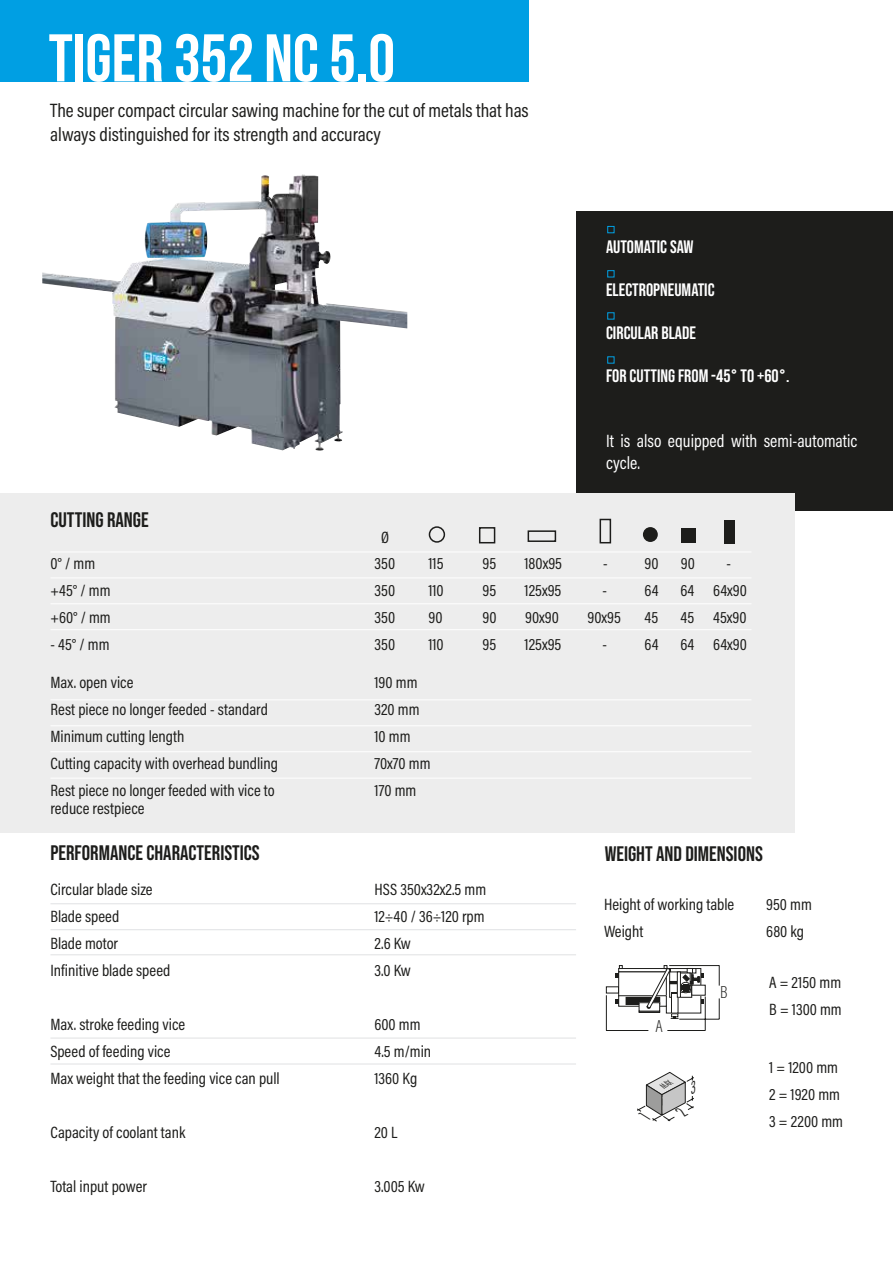
<style>
.page{position:relative;width:893px;height:1263px;background:#fff}
.page>*{position:absolute;margin:0;border:0;box-sizing:border-box;transform-origin:0 0}
.t1{font:21px "Bebas Neue";color:#1d1d1b}
.t2{font:19.5px/23.4px "Acumin Pro Cond";color:#1d1d1b}
.t3{font:18px "Bebas Neue";color:#fff}
.t4{font:18px/21.6px "Acumin Pro Cond";color:#fff}
.t5{font:16.5px/27px "Acumin Pro Cond";color:#1d1d1b}
.t6{font:300 16.5px "Open Sans Condensed";color:#1d1d1b}
</style>
<div class="page">
<div style="left:0;top:0;width:529px;height:81px;background:#009fe3"></div>
<div style="left:576px;top:211px;width:317px;height:300px;background:#1d1d1b"></div>
<div style="left:0;top:493px;width:794px;height:339px;background:#ededed"></div>
<hr style="left:50px;top:903px;width:526px;height:1px;background:#e0e1e3">
<hr style="left:50px;top:929px;width:526px;height:1px;background:#e0e1e3">
<hr style="left:50px;top:954px;width:526px;height:1px;background:#e0e1e3">
<hr style="left:50px;top:1038px;width:526px;height:1px;background:#e0e1e3">
<hr style="left:50px;top:1063px;width:526px;height:1px;background:#e0e1e3">
<hr style="left:50px;top:577px;width:701px;height:1px;background:#fff">
<hr style="left:50px;top:551px;width:701px;height:1px;background:#fff">
<hr style="left:50px;top:603px;width:701px;height:1px;background:#fff">
<hr style="left:50px;top:629px;width:701px;height:1px;background:#fff">
<hr style="left:50px;top:725px;width:701px;height:1px;background:#fff">
<hr style="left:50px;top:699px;width:701px;height:1px;background:#fff">
<hr style="left:50px;top:751px;width:701px;height:1px;background:#fff">
<hr style="left:50px;top:778px;width:701px;height:1px;background:#fff">
<div style="left:479px;top:527px;width:16px;height:16px;border:2px solid #1d1d1b"></div>
<div style="left:681px;top:528px;width:14px;height:15px;background:#1d1d1b"></div>
<div style="left:528px;top:530px;width:28px;height:12px;border:2px solid #1d1d1b"></div>
<div style="left:429px;top:526px;width:16px;height:17px;border:2px solid #1d1d1b;border-radius:50%"></div>
<div style="left:607px;top:226px;width:7px;height:7px;border:1px solid #009fe3"></div>
<div style="left:607px;top:270px;width:7px;height:7px;border:1px solid #009fe3"></div>
<div style="left:607px;top:312px;width:7px;height:7px;border:1px solid #009fe3"></div>
<div style="left:607px;top:356px;width:7px;height:8px;border:1px solid #009fe3"></div>
<svg style="left:49px;top:34px;width:23px;height:47px"></svg>
<div style="left:75px;top:34px;width:8px;height:47px;background:#fff"></div>
<svg style="left:88px;top:34px;width:74px;height:48px"></svg>
<svg style="left:176px;top:34px;width:76px;height:48px"></svg>
<svg style="left:267px;top:34px;width:50px;height:48px"></svg>
<svg style="left:332px;top:34px;width:22px;height:48px"></svg>
<div style="left:359px;top:74px;width:7px;height:7px;background:#fff"></div>
<svg style="left:370px;top:34px;width:23px;height:48px"></svg>
<div style="left:600px;top:519px;width:11px;height:24px;border:2px solid #1d1d1b"></div>
<div style="left:643px;top:527px;width:15px;height:15px;background:#1d1d1b;border-radius:50%"></div>
<div style="left:725px;top:520px;width:10px;height:23px;background:#1d1d1b"></div>
<img style="left:42px;top:174px;width:295px;height:277px">
<div style="left:618px;top:968px;width:50px;height:4px;border:1px solid #1d1d1b"></div>
<svg style="left:616px;top:965px;width:6px;height:13px"></svg>
<div style="left:619px;top:972px;width:47px;height:24px;background:#fff"></div>
<div style="left:618px;top:972px;width:48px;height:24px;border:1px solid #1d1d1b"></div>
<div style="left:618px;top:995px;width:48px;height:11px;border:1px solid #1d1d1b"></div>
<div style="left:626px;top:997px;width:34px;height:7px;background:#1d1d1b"></div>
<hr style="left:606px;top:995px;width:1px;height:35px;background:#1d1d1b">
<hr style="left:705px;top:996px;width:1px;height:34px;background:#1d1d1b">
<svg style="left:719px;top:998px;width:1px;height:21px"></svg>
<svg style="left:719px;top:965px;width:1px;height:20px"></svg>
<hr style="left:606px;top:1030px;width:42px;height:1px;background:#1d1d1b">
<hr style="left:667px;top:1030px;width:38px;height:1px;background:#1d1d1b">
<hr style="left:679px;top:1019px;width:40px;height:1px;background:#1d1d1b">
<hr style="left:669px;top:965px;width:50px;height:1px;background:#1d1d1b">
<svg style="left:639px;top:965px;width:65px;height:54px"></svg>
<svg style="left:637px;top:1072px;width:57px;height:50px"></svg>
<p class="t2" style="left:50px;top:98px;width:480px">The super compact circular sawing machine for the cut of metals that has always distinguished for its strength and accuracy</p>
<p class="t1" style="left:50px;top:508px;width:100px">CUTTING RANGE</p>
<p class="t5" style="left:381px;top:523px;width:9px">Ø</p>
<p class="t3" style="left:606px;top:236px;width:89px">AUTOMATIC SAW</p>
<p class="t3" style="left:606px;top:280px;width:110px">ELECTROPNEUMATIC</p>
<p class="t3" style="left:606px;top:323px;width:91px">CIRCULAR BLADE</p>
<p class="t3" style="left:606px;top:366px;width:185px">FOR CUTTING FROM -45° TO +60°.</p>
<p class="t4" style="left:606px;top:430px;width:253px">It is also equipped with semi-automatic cycle.</p>
<p class="t5" style="left:50px;top:550px;width:46px">0° / mm</p>
<p class="t5" style="left:374px;top:550px;width:22px">350</p>
<p class="t5" style="left:428px;top:550px;width:17px">115</p>
<p class="t5" style="left:482px;top:550px;width:15px">95</p>
<p class="t5" style="left:525px;top:550px;width:39px">180x95</p>
<p class="t5" style="left:603px;top:550px;width:57px">- 90</p>
<p class="t5" style="left:681px;top:550px;width:16px">90</p>
<p class="t5" style="left:726px;top:550px;width:6px">-</p>
<p class="t5" style="left:50px;top:577px;width:62px">+45° / mm</p>
<p class="t5" style="left:374px;top:577px;width:22px">350</p>
<p class="t5" style="left:428px;top:577px;width:17px">110</p>
<p class="t5" style="left:482px;top:577px;width:15px">95</p>
<p class="t5" style="left:525px;top:577px;width:38px">125x95</p>
<p class="t5" style="left:602px;top:577px;width:58px">- 64</p>
<p class="t5" style="left:680px;top:577px;width:68px">64 64x90</p>
<p class="t5" style="left:50px;top:604px;width:62px">+60° / mm</p>
<p class="t5" style="left:374px;top:604px;width:22px">350</p>
<p class="t5" style="left:428px;top:604px;width:16px">90</p>
<p class="t5" style="left:482px;top:604px;width:16px">90</p>
<p class="t5" style="left:525px;top:604px;width:35px">90x90</p>
<p class="t5" style="left:587px;top:604px;width:35px">90x95</p>
<p class="t5" style="left:644px;top:604px;width:15px">45</p>
<p class="t5" style="left:680px;top:604px;width:68px">45 45x90</p>
<p class="t5" style="left:50px;top:631px;width:61px">- 45° / mm</p>
<p class="t5" style="left:374px;top:631px;width:22px">350</p>
<p class="t5" style="left:428px;top:631px;width:17px">110</p>
<p class="t5" style="left:482px;top:631px;width:15px">95</p>
<p class="t5" style="left:525px;top:631px;width:38px">125x95</p>
<p class="t5" style="left:602px;top:631px;width:58px">- 64</p>
<p class="t5" style="left:680px;top:631px;width:68px">64 64x90</p>
<p class="t5" style="left:50px;top:669px;width:85px">Max. open vice</p>
<p class="t5" style="left:374px;top:669px;width:45px">190 mm</p>
<p class="t5" style="left:50px;top:696px;width:219px">Rest piece no longer feeded - standard</p>
<p class="t5" style="left:374px;top:696px;width:47px">320 mm</p>
<p class="t5" style="left:50px;top:723px;width:135px">Minimum cutting length</p>
<p class="t5" style="left:374px;top:723px;width:38px">10 mm</p>
<p class="t5" style="left:50px;top:750px;width:229px">Cutting capacity with overhead bundling</p>
<p class="t5" style="left:374px;top:750px;width:58px">70x70 mm</p>
<p class="t5" style="left:50px;top:777px;width:226px">Rest piece no longer feeded with vice to</p>
<p class="t5" style="left:374px;top:777px;width:43px">170 mm</p>
<p class="t5" style="left:50px;top:795px;width:96px">reduce restpiece</p>
<p class="t1" style="left:50px;top:841px;width:211px">PERFORMANCE CHARACTERISTICS</p>
<p class="t5" style="left:50px;top:876px;width:104px">Circular blade size</p>
<p class="t5" style="left:374px;top:876px;width:113px">HSS 350x32x2.5 mm</p>
<p class="t5" style="left:50px;top:903px;width:70px">Blade speed</p>
<p class="t5" style="left:374px;top:903px;width:112px">12÷40 / 36÷120 rpm</p>
<p class="t5" style="left:50px;top:930px;width:69px">Blade motor</p>
<p class="t5" style="left:374px;top:930px;width:38px">2.6 Kw</p>
<p class="t5" style="left:50px;top:957px;width:121px">Infinitive blade speed</p>
<p class="t5" style="left:374px;top:957px;width:38px">3.0 Kw</p>
<p class="t5" style="left:50px;top:1011px;width:136px">Max. stroke feeding vice</p>
<p class="t5" style="left:374px;top:1011px;width:48px">600 mm</p>
<p class="t5" style="left:50px;top:1038px;width:122px">Speed of feeding vice</p>
<p class="t5" style="left:374px;top:1038px;width:58px">4.5 m/min</p>
<p class="t5" style="left:50px;top:1065px;width:231px">Max weight that the feeding vice can pull</p>
<p class="t5" style="left:374px;top:1065px;width:44px">1360 Kg</p>
<p class="t5" style="left:50px;top:1119px;width:136px">Capacity of coolant tank</p>
<p class="t5" style="left:374px;top:1119px;width:25px">20 L</p>
<p class="t5" style="left:50px;top:1173px;width:98px">Total input power</p>
<p class="t5" style="left:374px;top:1173px;width:52px">3.005 Kw</p>
<p class="t1" style="left:605px;top:842px;width:160px">WEIGHT AND DIMENSIONS</p>
<p class="t5" style="left:604px;top:890px;width:132px">Height of working table</p>
<p class="t5" style="left:766px;top:890px;width:47px">950 mm</p>
<p class="t5" style="left:604px;top:917px;width:41px">Weight</p>
<p class="t5" style="left:766px;top:917px;width:39px">680 kg</p>
<p class="t6" style="left:656px;top:1015px;width:8px">A</p>
<p class="t6" style="left:720px;top:980px;width:9px">B</p>
<p class="t5" style="left:769px;top:969px;width:74px">A = 2150 mm<br>B = 1300 mm</p>
<p class="t5" style="left:769px;top:1053px;width:75px">1 = 1200 mm<br>2 = 1920 mm<br>3 = 2200 mm</p>
</div>
